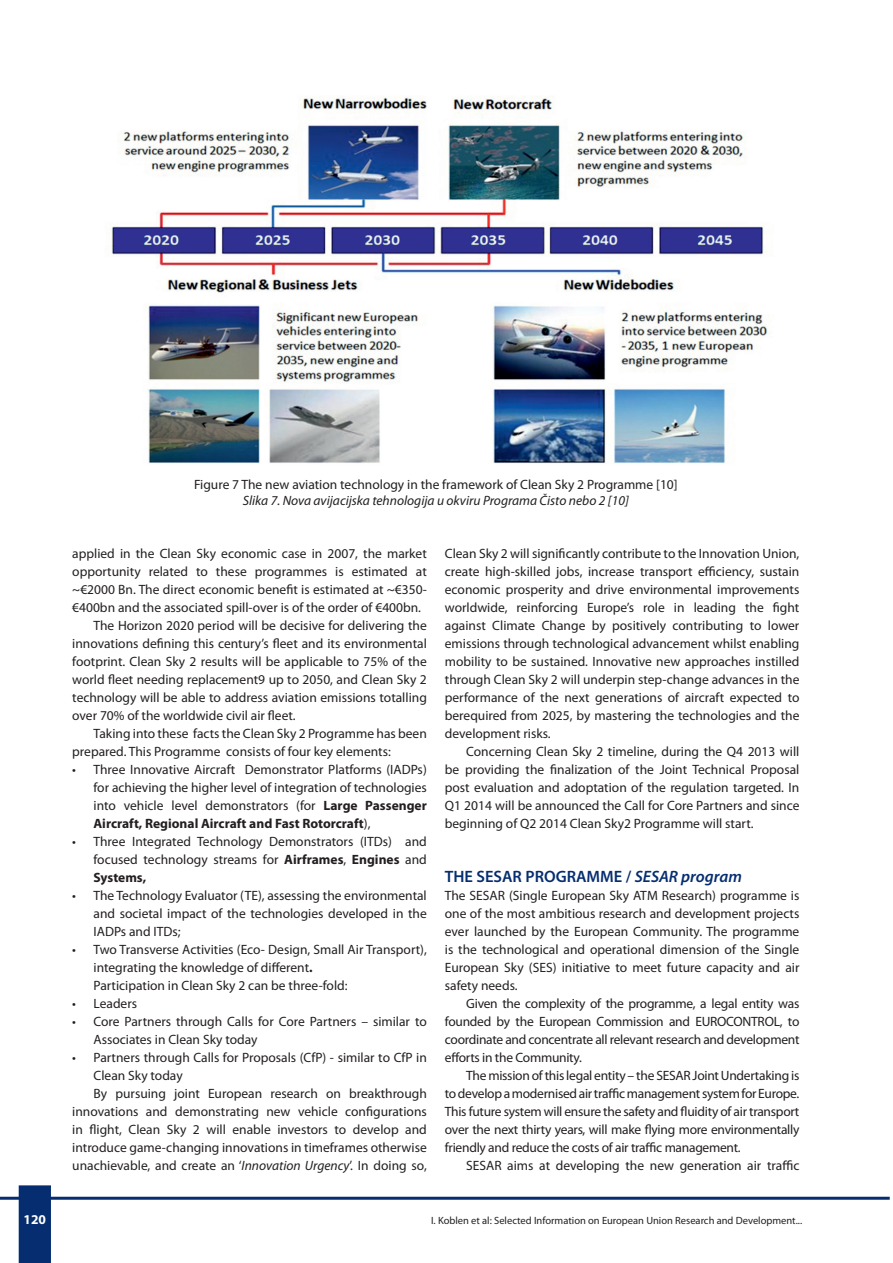
<style>
.page{position:relative;width:893px;height:1263px;background:#fff}
.page>*{position:absolute;margin:0;border:0;box-sizing:border-box;transform-origin:0 0}
.naslov_tekst{font:600 16.5px "Myriad Pro";color:#052d6f}
.tekst{font:13.5px/18px "Myriad Pro";color:#231f20;text-align:justify}
.bullet{font:13.5px/18px "Myriad Pro";color:#231f20;text-align:justify}
.tekst-2{font:italic 13.5px "Myriad Pro";color:#231f20}
.t1{font:700 13.5px "Myriad Pro";color:#fff}
.t2{font:10.5px "Myriad Pro";color:#231f20}
.s1{font-weight:700}
.s2{font-style:italic}
</style>
<div class="page">
<hr style="left:0;top:1197px;width:890px;height:3px;background:#052d6f">
<div style="left:19px;top:1185px;width:32px;height:78px;background:#052d6f"></div>
<img style="left:105px;top:96px;width:665px;height:368px">
<p class="tekst" style="left:194px;top:475px;width:485px">Figure 7 The new aviation technology in the framework of Clean Sky 2 Programme [10]</p>
<p class="tekst-2" style="left:243px;top:492px;width:388px">Slika 7. Nova avijacijska tehnologija u okviru Programa Čisto nebo 2 [10]</p>
<p class="tekst" style="left:72px;top:544px;width:356px">applied in the Clean Sky economic case in 2007, the market opportunity related to these programmes is estimated at ~€2000 Bn. The direct economic benefit is estimated at ~€350- €400bn and the associated spill-over is of the order of €400bn.</p>
<p class="tekst" style="left:72px;top:616px;width:356px;text-indent:21px">The Horizon 2020 period will be decisive for delivering the innovations defining this century’s fleet and its environmental footprint. Clean Sky 2 results will be applicable to 75% of the world fleet needing replacement9 up to 2050, and Clean Sky 2 technology will be able to address aviation emissions totalling over 70% of the worldwide civil air fleet.</p>
<p class="tekst" style="left:72px;top:724px;width:356px;text-indent:21px">Taking into these facts the Clean Sky 2 Programme has been prepared. This Programme consists of four key elements:</p>
<p class="bullet" style="left:94px;top:760px;width:335px;text-indent:-21px">• Three Innovative Aircraft Demonstrator Platforms (IADPs) for achieving the higher level of integration of technologies into vehicle level demonstrators (for <span class="s1">Large Passenger Aircraft, Regional Aircraft and Fast Rotorcraft</span>),</p>
<p class="bullet" style="left:94px;top:832px;width:335px;text-indent:-21px">• Three Integrated Technology Demonstrators (ITDs) and focused technology streams for <span class="s1">Airframes</span>, <span class="s1">Engines</span> and <span class="s1">Systems,</span></p>
<p class="bullet" style="left:94px;top:886px;width:335px;text-indent:-21px">• The Technology Evaluator (TE), assessing the environmental and societal impact of the technologies developed in the IADPs and ITDs;</p>
<p class="bullet" style="left:94px;top:940px;width:335px;text-indent:-21px">• Two Transverse Activities (Eco- Design, Small Air Transport), integrating the knowledge of different<span class="s1">.</span></p>
<p class="tekst" style="left:94px;top:976px;width:256px">Participation in Clean Sky 2 can be three-fold:</p>
<p class="bullet" style="left:72px;top:994px;width:66px">• Leaders</p>
<p class="bullet" style="left:94px;top:1012px;width:335px;text-indent:-21px">• Core Partners through Calls for Core Partners – similar to<br>Associates in Clean Sky today</p>
<p class="bullet" style="left:94px;top:1048px;width:335px;text-indent:-21px">• Partners through Calls for Proposals (CfP) - similar to CfP in<br>Clean Sky today</p>
<p class="tekst" style="left:72px;top:1084px;width:356px;text-indent:21px">By pursuing joint European research on breakthrough innovations and demonstrating new vehicle configurations in flight, Clean Sky 2 will enable investors to develop and introduce game-changing innovations in timeframes otherwise unachievable, and create an ‘<span class="s2">Innovation Urgency</span>’. In doing so,</p>
<p class="tekst" style="left:445px;top:544px;width:356px">Clean Sky 2 will significantly contribute to the Innovation Union, create high-skilled jobs, increase transport efficiency, sustain economic prosperity and drive environmental improvements worldwide, reinforcing Europe’s role in leading the fight against Climate Change by positively contributing to lower emissions through technological advancement whilst enabling mobility to be sustained. Innovative new approaches instilled through Clean Sky 2 will underpin step-change advances in the performance of the next generations of aircraft expected to berequired from 2025, by mastering the technologies and the development risks.</p>
<p class="tekst" style="left:445px;top:742px;width:356px;text-indent:21px">Concerning Clean Sky 2 timeline, during the Q4 2013 will be providing the finalization of the Joint Technical Proposal post evaluation and adoptation of the regulation targeted. In Q1 2014 will be announced the Call for Core Partners and since beginning of Q2 2014 Clean Sky2 Programme will start.</p>
<p class="naslov_tekst" style="left:445px;top:866px;width:299px">THE SESAR PROGRAMME / <span class="s2">SESAR program</span></p>
<p class="tekst" style="left:445px;top:886px;width:356px">The SESAR (Single European Sky ATM Research) programme is one of the most ambitious research and development projects ever launched by the European Community. The programme is the technological and operational dimension of the Single European Sky (SES) initiative to meet future capacity and air safety needs.</p>
<p class="tekst" style="left:445px;top:994px;width:356px;text-indent:21px">Given the complexity of the programme, a legal entity was founded by the European Commission and EUROCONTROL, to coordinate and concentrate all relevant research and development efforts in the Community.</p>
<p class="tekst" style="left:445px;top:1066px;width:356px;text-indent:21px">The mission of this legal entity – the SESAR Joint Undertaking is to develop a modernised air traffic management system for Europe.<br>This future system will ensure the safety and fluidity of air transport over the next thirty years, will make flying more environmentally friendly and reduce the costs of air traffic management.</p>
<p class="tekst" style="left:466px;top:1156px;width:335px">SESAR aims at developing the new generation air traffic</p>
<p class="t1" style="left:24px;top:1210px;width:24px">120</p>
<p class="t2" style="left:431px;top:1214px;width:373px">I. Koblen et al: Selected Information on European Union Research and Development...</p>
</div>
